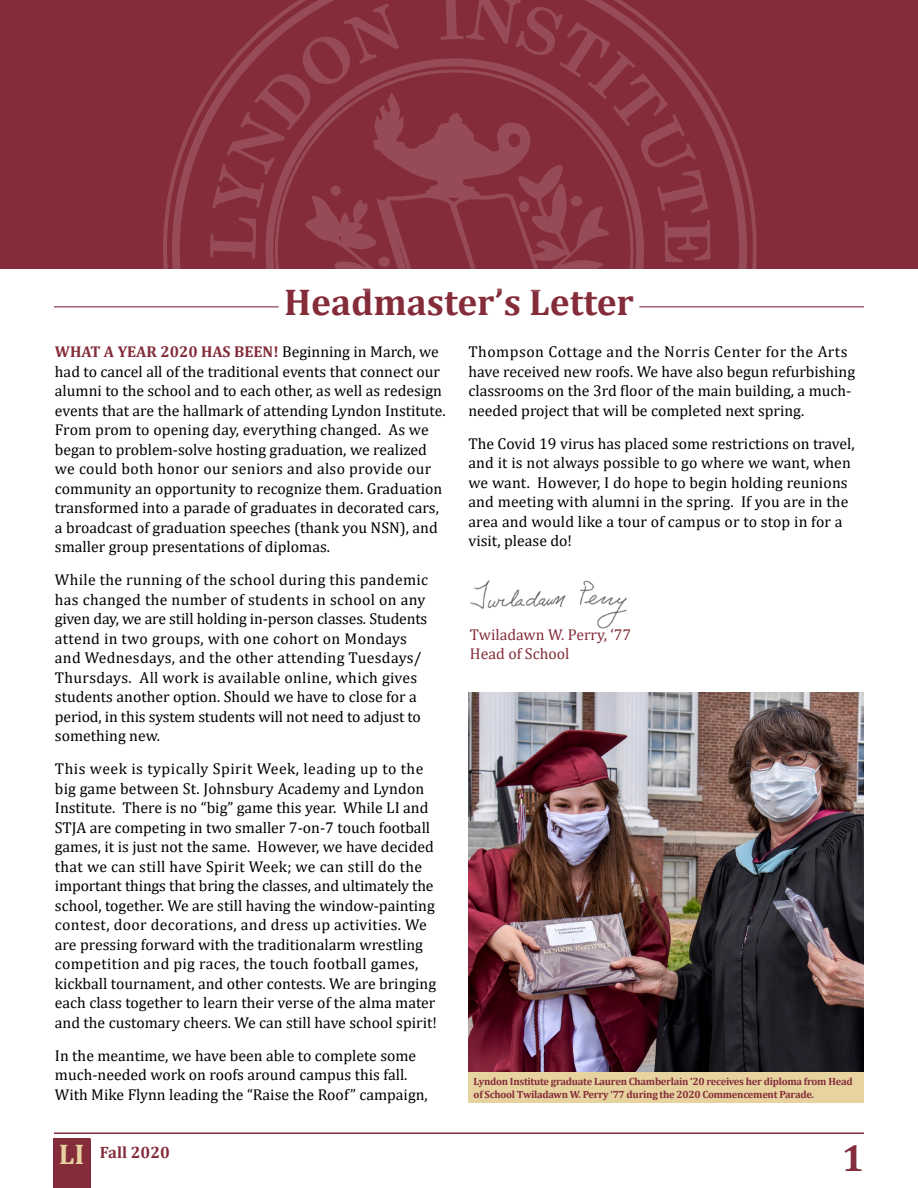
<style>
.page{position:relative;width:918px;height:1188px;background:#fff}
.page>*{position:absolute;margin:0;border:0;box-sizing:border-box;transform-origin:0 0}
.t1{font:700 37.5px "Cambria";color:#842c39}
.t2{font:700 28.5px "Cambria";color:#e7d3a0}
.t3{font:700 16.5px "Cambria";color:#842c39}
.Body_text{font:15.75px/19.5px "Cambria";color:#000}
.Body_text-2{font:15.75px/19.5px "Cambria";letter-spacing:.02em;color:#000}
.t4{font:15.75px "Cambria";color:#842c39}
.t5{font:700 10.5px/12.6px "Cambria";letter-spacing:-.025em;color:#842c39}
.s1{font-weight:700;color:#842c39}
.s2{font-size:28.5px;color:#e7d3a0}
</style>
<div class="page">
<svg style="left:53px;top:1138px;width:38px;height:50px"></svg>
<hr style="left:54px;top:1132px;width:810px;height:2px;background:#842c39">
<div style="left:54px;top:1139px;width:36px;height:49px;background:#842c39"></div>
<div style="left:0;top:0;width:918px;height:269px;background:#842c39"></div>
<img style="left:470px;top:580px;width:157px;height:49px">
<svg style="left:163px;top:174px;width:594px;height:95px"></svg>
<svg style="left:172px;top:0;width:575px;height:269px"></svg>
<svg style="left:265px;top:58px;width:379px;height:211px;fill:#964b56"></svg>
<svg style="left:665px;top:220px;width:46px;height:42px"></svg>
<svg style="left:212px;top:3px;width:187px;height:206px"></svg>
<svg style="left:210px;top:217px;width:47px;height:42px"></svg>
<svg style="left:439px;top:0;width:269px;height:213px"></svg>
<svg style="left:275px;top:69px;width:359px;height:200px"></svg>
<svg style="left:305px;top:92px;width:304px;height:177px"></svg>
<div style="left:571px;top:196px;width:11px;height:10px;background:#964b56;border-radius:50%"></div>
<svg style="left:378px;top:256px;width:13px;height:11px"></svg>
<div style="left:519px;top:201px;width:10px;height:11px;background:#964b56;border-radius:50%"></div>
<div style="left:331px;top:185px;width:10px;height:11px;background:#964b56;border-radius:50%"></div>
<hr style="left:54px;top:306px;width:225px;height:1px;background:#842c39">
<hr style="left:639px;top:306px;width:225px;height:1px;background:#842c39">
<img style="left:469px;top:692px;width:395px;height:380px">
<div style="left:469px;top:1072px;width:395px;height:31px;background:#e7d3a0"></div>
<p class="t1" style="left:284px;top:276px;width:351px">Headmaster’s Letter</p>
<p class="Body_text" style="left:55px;top:342px;width:392px"><span class="s1">WHAT A YEAR 2020 HAS BEEN!</span> Beginning in March, we had to cancel all of the traditional events that connect our alumni to the school and to each other, as well as redesign events that are the hallmark of attending Lyndon Institute.<br>From prom to opening day, everything changed. As we began to problem-solve hosting graduation, we realized we could both honor our seniors and also provide our community an opportunity to recognize them. Graduation transformed into a parade of graduates in decorated cars, a broadcast of graduation speeches (thank you NSN), and smaller group presentations of diplomas.</p>
<p class="Body_text-2" style="left:55px;top:570px;width:375px">While the running of the school during this pandemic has changed the number of students in school on any given day, we are still holding in-person classes. Students attend in two groups, with one cohort on Mondays and Wednesdays, and the other attending Tuesdays/ Thursdays. All work is available online, which gives students another option. Should we have to close for a period, in this system students will not need to adjust to something new.</p>
<p class="Body_text" style="left:55px;top:759px;width:383px">This week is typically Spirit Week, leading up to the big game between St. Johnsbury Academy and Lyndon Institute. There is no “big” game this year. While LI and STJA are competing in two smaller 7-on-7 touch football games, it is just not the same. However, we have decided that we can still have Spirit Week; we can still do the important things that bring the classes, and ultimately the school, together. We are still having the window-painting contest, door decorations, and dress up activities. We are pressing forward with the traditionalarm wrestling competition and pig races, the touch football games, kickball tournament, and other contests. We are bringing each class together to learn their verse of the alma mater and the customary cheers. We can still have school spirit!</p>
<p class="Body_text" style="left:55px;top:1046px;width:374px">In the meantime, we have been able to complete some much-needed work on roofs around campus this fall.<br>With Mike Flynn leading the “Raise the Roof” campaign,</p>
<p class="Body_text" style="left:468px;top:342px;width:388px">Thompson Cottage and the Norris Center for the Arts have received new roofs. We have also begun refurbishing classrooms on the 3rd floor of the main building, a much&shy;needed project that will be completed next spring.</p>
<p class="Body_text" style="left:468px;top:434px;width:388px">The Covid 19 virus has placed some restrictions on travel, and it is not always possible to go where we want, when we want. However, I do hope to begin holding reunions and meeting with alumni in the spring. If you are in the area and would like a tour of campus or to stop in for a visit, please do!</p>
<p class="t4" style="left:470px;top:626px;width:163px">Twiladawn W. Perry, ‘77</p>
<p class="t4" style="left:470px;top:645px;width:101px">Head of School</p>
<p class="t5" style="left:474px;top:1075px;width:380px">Lyndon Institute graduate Lauren Chamberlain ‘20 receives her diploma from Head of School Twiladawn W. Perry ‘77 during the 2020 Commencement Parade.</p>
<p class="t2" style="left:59px;top:1135px;width:27px">LI</p>
<p class="t1" style="left:842px;top:1131px;width:24px">1</p>
<p class="t3" style="left:59px;top:1141px;width:113px"><span class="s2">LI</span> Fall 2020</p>
</div>
